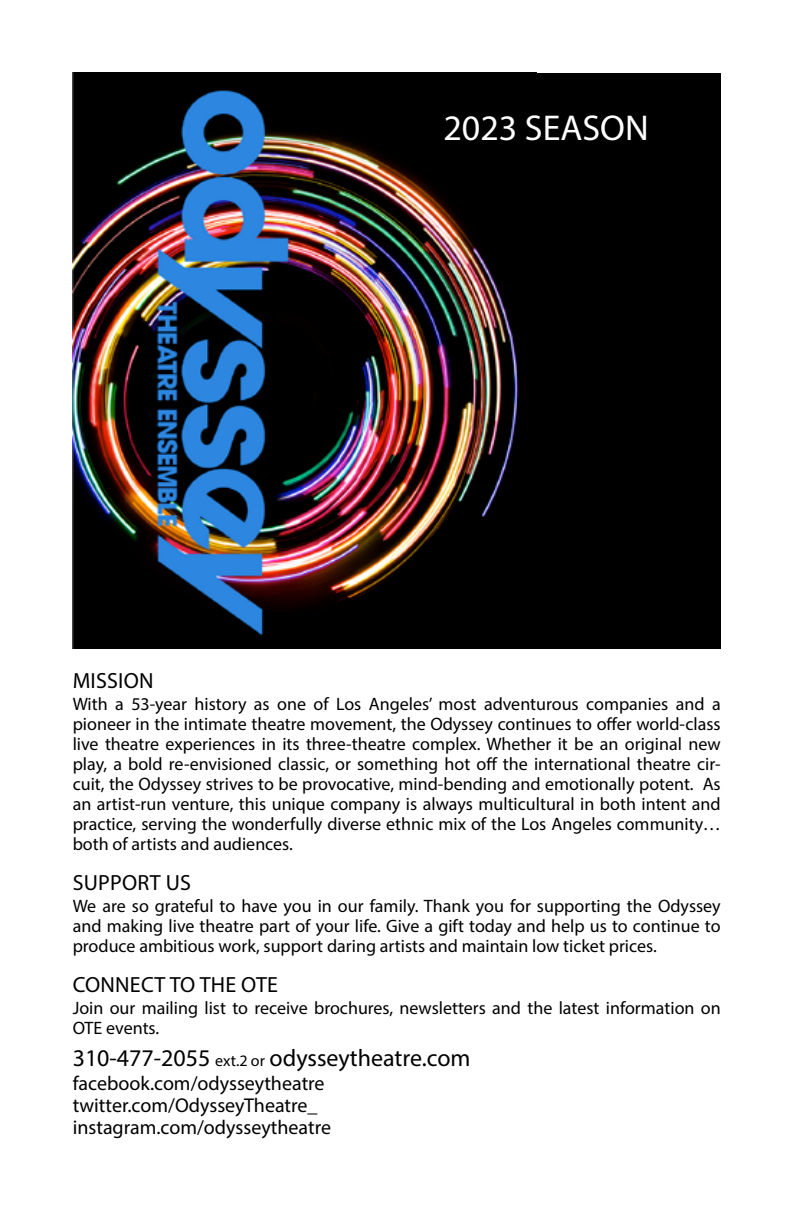
<style>
.page{position:relative;width:792px;height:1224px;background:#fff}
.page>*{position:absolute;margin:0;border:0;box-sizing:border-box;transform-origin:0 0}
.t1{font:36px "Myriad Pro";color:#fff}
.t2{font:24px "Myriad Pro";color:#000}
.t3{font:22px "Myriad Pro";letter-spacing:.01em;color:#000}
.t4{font:20px/22px "Myriad Pro";color:#000}
.t5{font:18px/20px "Myriad Pro";color:#000;text-align:justify}
.s1{font-size:16px}
</style>
<div class="page">
<div style="left:73px;top:73px;width:648px;height:576px;background:#000"></div>
<img style="left:73px;top:73px;width:446px;height:576px">
<div style="left:374px;top:95px;width:125px;height:51px;background:#000"></div>
<h1 class="t1" style="left:443px;top:106px;width:207px">2023 SEASON</h1>
<p class="t3" style="left:73px;top:667px;width:82px">MISSION</p>
<p class="t5" style="left:73px;top:693px;width:650px">With a 53-year history as one of Los Angeles’ most adventurous companies and a pioneer in the intimate theatre movement, the Odyssey continues to offer world-class live theatre experiences in its three-theatre complex. Whether it be an original new play, a bold re-envisioned classic, or something hot off the international theatre cir&shy;cuit, the Odyssey strives to be provocative, mind-bending and emotionally potent. As an artist-run venture, this unique company is always multicultural in both intent and practice, serving the wonderfully diverse ethnic mix of the Los Angeles community… both of artists and audiences.</p>
<p class="t3" style="left:73px;top:869px;width:120px">SUPPORT US</p>
<p class="t5" style="left:73px;top:895px;width:650px">We are so grateful to have you in our family. Thank you for supporting the Odyssey and making live theatre part of your life. Give a gift today and help us to continue to produce ambitious work, support daring artists and maintain low ticket prices.</p>
<p class="t3" style="left:73px;top:971px;width:207px">CONNECT TO THE OTE</p>
<p class="t5" style="left:73px;top:997px;width:650px">Join our mailing list to receive brochures, newsletters and the latest information on<br>OTE events.</p>
<h2 class="t2" style="left:73px;top:1043px;width:399px">310-477-2055 <span class="s1">ext.2 or</span> odysseytheatre.com</h2>
<p class="t4" style="left:73px;top:1071px;width:260px">facebook.com/odysseytheatre twitter.com/OdysseyTheatre_ instagram.com/odysseytheatre</p>
</div>
